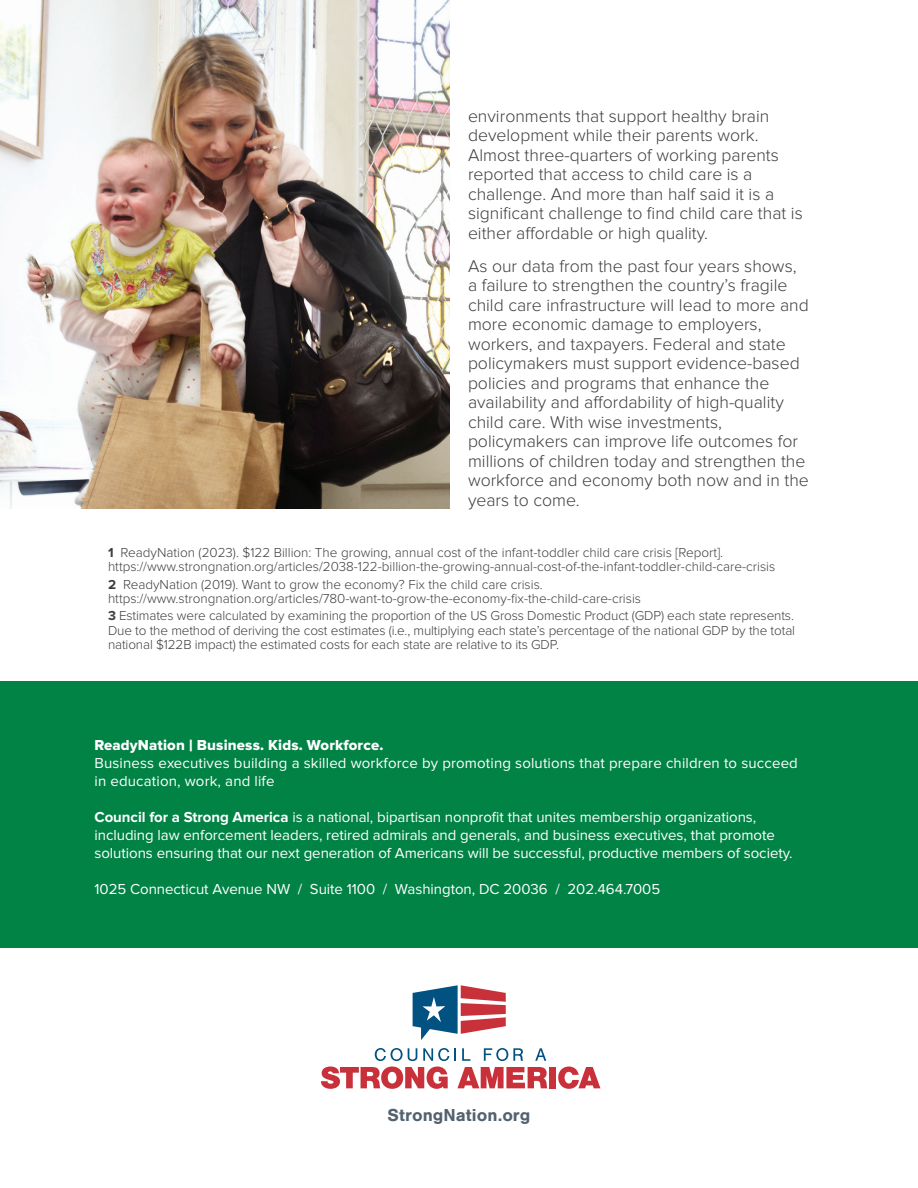
<style>
.page{position:relative;width:918px;height:1188px;background:#fff}
.page>*{position:absolute;margin:0;border:0;box-sizing:border-box;transform-origin:0 0}
.t1{font:700 18px "Nimbus San";color:#52626f}
.t2{font:300 17.7px/19.5px "Proxima Nova";color:#3e3e3f}
.t3{font:15px/18px "Proxima Nova";letter-spacing:-.005em;color:#fff}
.t4{font:15px "Proxima Nova Extrabld";letter-spacing:.01em;color:#fff}
.t5{font:300 13.5px/14.2px "Proxima Nova";color:#3e3e3f}
.s1{font-weight:700}
.s2{font-family:"Proxima Nova";font-weight:900;font-size:16.5px}
</style>
<div class="page">
<div style="left:0;top:681px;width:918px;height:267px;background:#008345"></div>
<svg style="left:413px;top:985px;width:93px;height:55px"></svg>
<svg style="left:375px;top:1048px;width:42px;height:13px"></svg>
<svg style="left:423px;top:1048px;width:33px;height:13px"></svg>
<svg style="left:462px;top:1048px;width:8px;height:13px"></svg>
<svg style="left:484px;top:1048px;width:39px;height:13px"></svg>
<svg style="left:535px;top:1048px;width:11px;height:13px"></svg>
<svg style="left:321px;top:1067px;width:127px;height:22px"></svg>
<svg style="left:457px;top:1067px;width:90px;height:21px"></svg>
<div style="left:549px;top:1067px;width:7px;height:21px;background:#c9313a"></div>
<svg style="left:558px;top:1067px;width:42px;height:22px"></svg>
<img style="left:0;top:0;width:450px;height:509px">
<p class="t2" style="left:468px;top:107px;width:336px">environments that support healthy brain development while their parents work.<br>Almost three-quarters of working parents reported that access to child care is a challenge. And more than half said it is a significant challenge to find child care that is either affordable or high quality.</p>
<p class="t2" style="left:468px;top:257px;width:342px">As our data from the past four years shows, a failure to strengthen the country’s fragile child care infrastructure will lead to more and more economic damage to employers, workers, and taxpayers. Federal and state policymakers must support evidence-based policies and programs that enhance the availability and affordability of high-quality child care. With wise investments, policymakers can improve life outcomes for millions of children today and strengthen the workforce and economy both now and in the years to come.</p>
<p class="t5" style="left:108px;top:546px;width:669px"><span class="s1">1</span> ReadyNation (2023). $122 Billion: The growing, annual cost of the infant-toddler child care crisis [Report]. https://www.strongnation.org/articles/2038-122-billion-the-growing-annual-cost-of-the-infant-toddler-child-care-crisis</p>
<p class="t5" style="left:108px;top:578px;width:535px"><span class="s1">2</span> ReadyNation (2019). Want to grow the economy? Fix the child care crisis. https://www.strongnation.org/articles/780-want-to-grow-the-economy-fix-the-child-care-crisis</p>
<p class="t5" style="left:108px;top:609px;width:689px;text-align:justify"><span class="s1">3</span> Estimates were calculated by examining the proportion of the US Gross Domestic Product (GDP) each state represents.<br>Due to the method of deriving the cost estimates (i.e., multiplying each state’s percentage of the national GDP by the total national $122B impact) the estimated costs for each state are relative to its GDP.</p>
<p class="t4" style="left:94px;top:736px;width:290px">ReadyNation <span class="s2">|</span> Business. Kids. Workforce.</p>
<p class="t3" style="left:95px;top:754px;width:705px">Business executives building a skilled workforce by promoting solutions that prepare children to succeed in education, work, and life</p>
<p class="t3" style="left:95px;top:808px;width:700px"><span class="s1">Council for a Strong America</span> is a national, bipartisan nonprofit that unites membership organizations, including law enforcement leaders, retired admirals and generals, and business executives, that promote solutions ensuring that our next generation of Americans will be successful, productive members of society.</p>
<p class="t3" style="left:95px;top:880px;width:567px">1025 Connecticut Avenue NW / Suite 1100 / Washington, DC 20036 / 202.464.7005</p>
<p class="t1" style="left:388px;top:1105px;width:144px">StrongNation.org</p>
</div>
